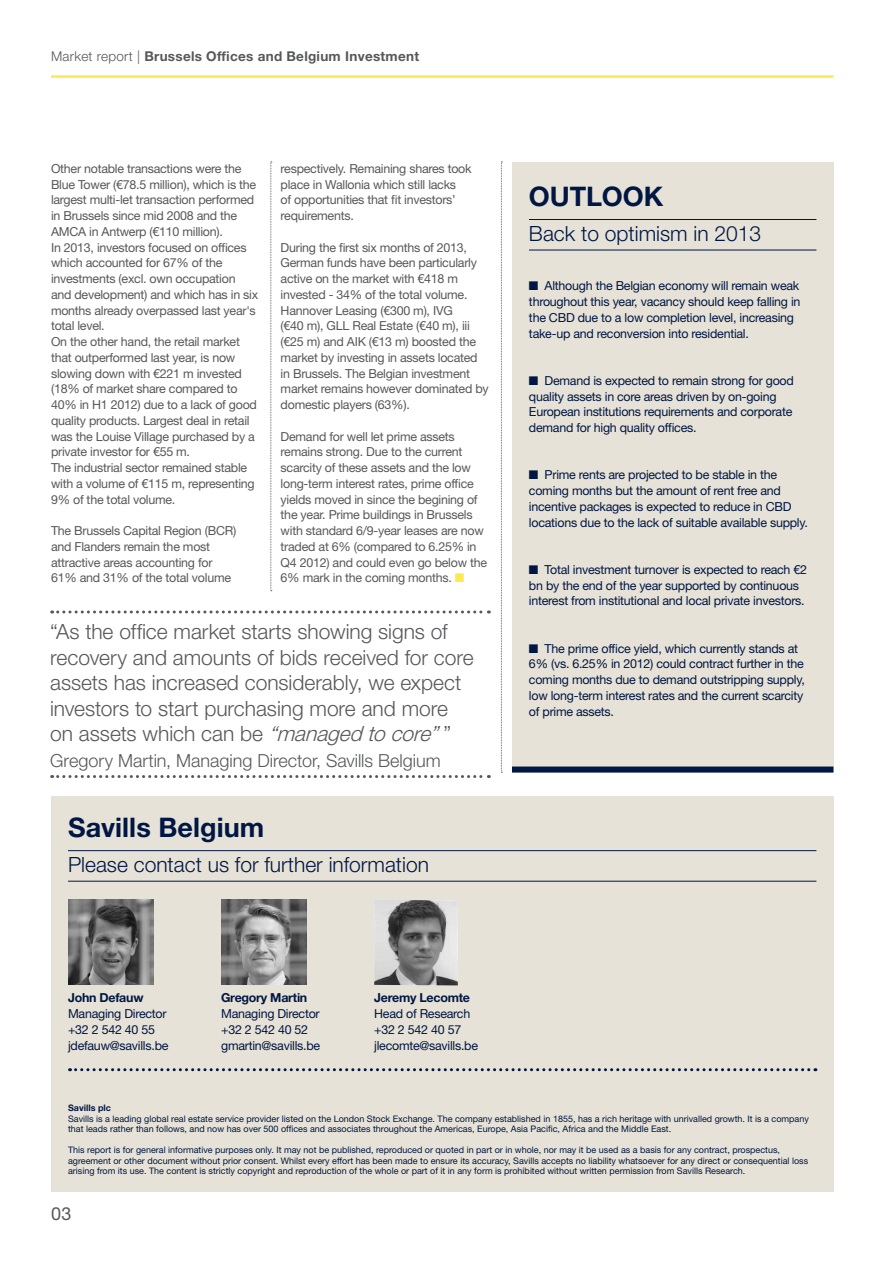
<style>
.page{position:relative;width:893px;height:1263px;background:#fff}
.page>*{position:absolute;margin:0;border:0;box-sizing:border-box;transform-origin:0 0}
.H_BoxoutHeadline{font:700 27px "Helvetica Neue LT Std";letter-spacing:.005em;color:#001643}
.H_Quote{font:300 21px/25.5px "Helvetica Neue LT Std";color:#57585a}
.H_BoxoutStrap{font:300 21px "Helvetica Neue LT Std";color:#001643}
.H_Quote-2{font:300 18px "Helvetica Neue LT Std";color:#57585a}
.t1{font:18px "Helvetica Neue LT Std";color:#57585a}
.t2{font:700 13.5px "Helvetica Neue LT Std";letter-spacing:.02em;color:#57585a}
.H_Body{font:12.45px/15.8px "Helvetica Neue LT Std";letter-spacing:-.02em;color:#57585a}
.H_Body-2{font:12.45px/15.8px "Helvetica Neue LT Std";letter-spacing:-.02em;color:#001643}
.t3{font:700 12.45px "Helvetica Neue LT Std";letter-spacing:-.02em;color:#001643}
.t4{font:9px/10.5px "Helvetica Neue LT Std";color:#001643}
.t5{font:700 9px "Helvetica Neue LT Std";color:#001643}
.s1{font-weight:300}
.s2{color:#ffe94d}
.s3{font-style:italic}
</style>
<div class="page">
<hr style="left:51px;top:75px;width:782px;height:3px;background:#ffe94d">
<div style="left:512px;top:162px;width:321px;height:610px;background:#e6e2d7"></div>
<hr style="left:529px;top:219px;width:287px;height:1px;background:#001643">
<hr style="left:529px;top:250px;width:287px;height:1px;background:#001643">
<div style="left:512px;top:766px;width:321px;height:6px;background:#001643"></div>
<svg style="left:501px;top:162px;width:1px;height:611px"></svg>
<svg style="left:270px;top:162px;width:2px;height:429px"></svg>
<div style="left:51px;top:796px;width:782px;height:396px;background:#e6e2d7"></div>
<hr style="left:68px;top:850px;width:748px;height:1px;background:#001643">
<hr style="left:68px;top:881px;width:748px;height:1px;background:#001643">
<svg style="left:70px;top:1068px;width:746px;height:3px"></svg>
<img style="left:68px;top:900px;width:85px;height:85px">
<img style="left:221px;top:900px;width:85px;height:85px">
<img style="left:374px;top:900px;width:84px;height:85px">
<svg style="left:52px;top:610px;width:437px;height:3px"></svg>
<svg style="left:52px;top:775px;width:437px;height:3px"></svg>
<p class="t2" style="left:51px;top:48px;width:370px"><span class="s1">Market report |</span> Brussels Offices and Belgium Investment</p>
<p class="H_Body" style="left:51px;top:160px;width:207px">Other notable transactions were the Blue Tower (€78.5 million), which is the largest multi-let transaction performed in Brussels since mid 2008 and the AMCA in Antwerp (€110 million).</p>
<p class="H_Body" style="left:51px;top:239px;width:209px">In 2013, investors focused on offices which accounted for 67% of the investments (excl. own occupation and development) and which has in six months already overpassed last year's total level.</p>
<p class="H_Body" style="left:51px;top:334px;width:207px">On the other hand, the retail market that outperformed last year, is now slowing down with €221 m invested (18% of market share compared to 40% in H1 2012) due to a lack of good quality products. Largest deal in retail was the Louise Village purchased by a private investor for €55 m.</p>
<p class="H_Body" style="left:51px;top:460px;width:205px">The industrial sector remained stable with a volume of €115 m, representing<br>9% of the total volume.</p>
<p class="H_Body" style="left:51px;top:523px;width:187px">The Brussels Capital Region (BCR) and Flanders remain the most attractive areas accounting for<br>61% and 31% of the total volume</p>
<p class="H_Body" style="left:281px;top:160px;width:193px">respectively. Remaining shares took place in Wallonia which still lacks<br>of opportunities that fit investors’ requirements.</p>
<p class="H_Body" style="left:281px;top:239px;width:210px">During the first six months of 2013, German funds have been particularly active on the market with €418 m invested - 34% of the total volume.<br>Hannover Leasing (€300 m), IVG<br>(€40 m), GLL Real Estate (€40 m), iii (€25 m) and AIK (€13 m) boosted the market by investing in assets located in Brussels. The Belgian investment market remains however dominated by domestic players (63%).</p>
<p class="H_Body" style="left:281px;top:428px;width:208px">Demand for well let prime assets remains strong. Due to the current scarcity of these assets and the low long-term interest rates, prime office yields moved in since the begining of the year. Prime buildings in Brussels with standard 6/9-year leases are now traded at 6% (compared to 6.25% in Q4 2012) and could even go below the 6% mark in the coming months. <span class="s2">■</span></p>
<p class="H_Quote" style="left:50px;top:618px;width:425px">“As the office market starts showing signs of recovery and amounts of bids received for core assets has increased considerably, we expect investors to start purchasing more and more on assets which can be <span class="s3">“managedtocore”</span>”</p>
<p class="H_Quote-2" style="left:50px;top:749px;width:392px">Gregory Martin, Managing Director, Savills Belgium</p>
<p class="H_BoxoutHeadline" style="left:68px;top:811px;width:198px">Savills Belgium</p>
<p class="H_BoxoutStrap" style="left:68px;top:852px;width:362px">Please contact us for further information</p>
<p class="H_BoxoutHeadline" style="left:529px;top:180px;width:136px">OUTLOOK</p>
<p class="H_BoxoutStrap" style="left:529px;top:221px;width:234px">Back to optimism in 2013</p>
<p class="H_Body-2" style="left:529px;top:278px;width:273px">■ Although the Belgian economy will remain weak throughout this year, vacancy should keep falling in the CBD due to a low completion level, increasing take-up and reconversion into residential.</p>
<p class="H_Body-2" style="left:529px;top:372px;width:266px">■ Demand is expected to remain strong for good quality assets in core areas driven by on-going European institutions requirements and corporate demand for high quality offices.</p>
<p class="H_Body-2" style="left:529px;top:467px;width:280px">■ Prime rents are projected to be stable in the coming months but the amount of rent free and incentive packages is expected to reduce in CBD locations due to the lack of suitable available supply.</p>
<p class="H_Body-2" style="left:529px;top:561px;width:280px">■ Total investment turnover is expected to reach €2 bn by the end of the year supported by continuous interest from institutional and local private investors.</p>
<p class="H_Body-2" style="left:529px;top:640px;width:277px">■ The prime office yield, which currently stands at 6% (vs. 6.25% in 2012) could contract further in the coming months due to demand outstripping supply, low long-term interest rates and the current scarcity of prime assets.</p>
<p class="t3" style="left:68px;top:990px;width:77px">John Defauw</p>
<p class="H_Body-2" style="left:68px;top:1005px;width:100px">Managing Director</p>
<p class="H_Body-2" style="left:68px;top:1021px;width:89px">+32 2 542 40 55</p>
<p class="H_Body-2" style="left:68px;top:1037px;width:102px">jdefauw@savills.be</p>
<p class="t3" style="left:221px;top:990px;width:88px">Gregory Martin</p>
<p class="H_Body-2" style="left:221px;top:1005px;width:100px">Managing Director</p>
<p class="H_Body-2" style="left:221px;top:1021px;width:89px">+32 2 542 40 52</p>
<p class="H_Body-2" style="left:221px;top:1037px;width:101px">gmartin@savills.be</p>
<p class="t3" style="left:374px;top:990px;width:97px">Jeremy Lecomte</p>
<p class="H_Body-2" style="left:374px;top:1005px;width:98px">Head of Research</p>
<p class="H_Body-2" style="left:374px;top:1021px;width:89px">+32 2 542 40 57</p>
<p class="H_Body-2" style="left:374px;top:1037px;width:105px">jlecomte@savills.be</p>
<p class="t5" style="left:68px;top:1102px;width:44px">Savills plc</p>
<p class="t4" style="left:68px;top:1113px;width:742px">Savills is a leading global real estate service provider listed on the London Stock Exchange. The company established in 1855, has a rich heritage with unrivalled growth. It is a company that leads rather than follows, and now has over 500 offices and associates throughout the Americas, Europe, Asia Pacific, Africa and the Middle East.</p>
<p class="t4" style="left:68px;top:1144px;width:742px">This report is for general informative purposes only. It may not be published, reproduced or quoted in part or in whole, nor may it be used as a basis for any contract, prospectus, agreement or other document without prior consent. Whilst every effort has been made to ensure its accuracy, Savills accepts no liability whatsoever for any direct or consequential loss arising from its use. The content is strictly copyright and reproduction of the whole or part of it in any form is prohibited without written permission from Savills Research.</p>
<p class="t1" style="left:51px;top:1203px;width:22px">03</p>
</div>
